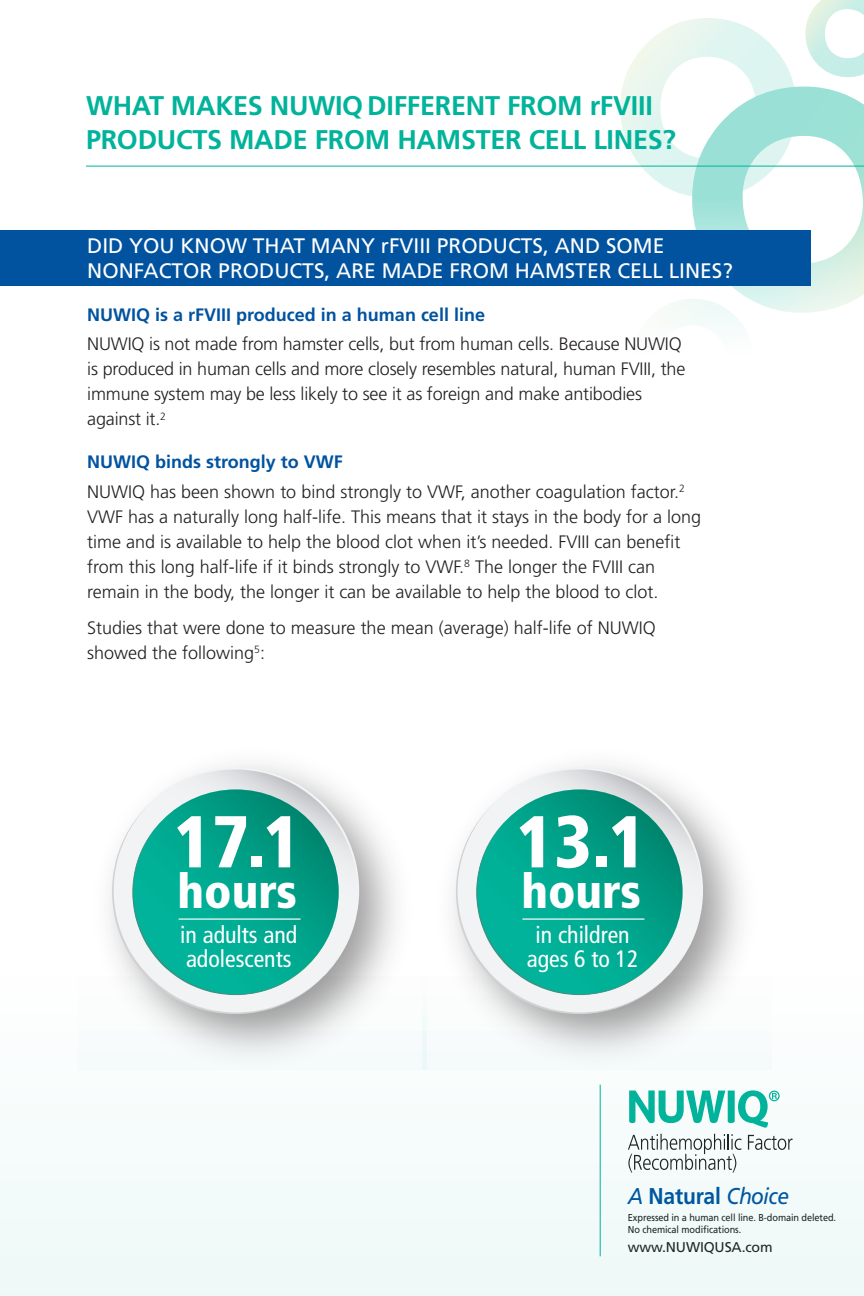
<style>
.page{position:relative;width:864px;height:1296px;background:#fff}
.page>*{position:absolute;margin:0;border:0;box-sizing:border-box;transform-origin:0 0}
.t1{font:900 condensed 73.2px "Frutiger LT Std";color:#fff}
.t2{font:900 condensed 48px "Frutiger LT Std";color:#fff}
.Top_Page_Headline{font:700 27px/34px "Frutiger LT Std";letter-spacing:-.01em;color:#00b39a}
.t3{font:condensed 23.8px/23.8px "Frutiger LT Std";color:#fff}
.t4{font:italic 22.8px "Frutiger LT Std";letter-spacing:-.03em;color:#0153a0;scale:.92 1}
.Subhead{font:21px/25px "Frutiger LT Std";color:#fff}
.Body_Copy{font:300 18px/25px "Frutiger LT Std";color:#231f20}
.Body_Copy-2{font:700 18px "Frutiger LT Std";color:#0153a0}
.t5{font:14.2px "Frutiger LT Std";letter-spacing:-.01em;color:#231f20}
.t6{font:10px/11.6px "Frutiger LT Std";letter-spacing:-.01em;color:#231f20;scale:.92 1}
.s1{font-weight:700;font-style:normal}
</style>
<div class="page">
<hr style="left:86px;top:166px;width:778px;height:1px;background:#00b39a">
<div style="left:0;top:860px;width:864px;height:436px;background:#f4fbfa"></div>
<svg style="left:620px;top:0;width:244px;height:328px"></svg>
<div style="left:0;top:230px;width:810px;height:55px;background:#0153a0"></div>
<img style="left:78px;top:764px;width:344px;height:288px">
<svg style="left:111px;top:767px;width:249px;height:248px"></svg>
<hr style="left:179px;top:918px;width:122px;height:2px;background:#fff">
<img style="left:422px;top:765px;width:349px;height:286px">
<svg style="left:455px;top:767px;width:249px;height:248px"></svg>
<hr style="left:522px;top:918px;width:122px;height:2px;background:#fff">
<p class="Top_Page_Headline" style="left:86px;top:89px;width:592px">WHAT MAKES NUWIQ DIFFERENT FROM rFVIII<br>PRODUCTS MADE FROM HAMSTER CELL LINES?</p>
<p class="Subhead" style="left:87px;top:233px;width:647px">DID YOU KNOW THAT MANY rFVIII PRODUCTS, AND SOME<br>NONFACTOR PRODUCTS, ARE MADE FROM HAMSTER CELL LINES?</p>
<p class="Body_Copy-2" style="left:87px;top:304px;width:399px">NUWIQ is a rFVIII produced in a human cell line</p>
<p class="Body_Copy" style="left:87px;top:332px;width:600px">NUWIQ is not made from hamster cells, but from human cells. Because NUWIQ is produced in human cells and more closely resembles natural, human FVIII, the immune system may be less likely to see it as foreign and make antibodies against it.<sup>2</sup></p>
<p class="Body_Copy-2" style="left:87px;top:452px;width:257px">NUWIQ binds strongly to VWF</p>
<p class="Body_Copy" style="left:87px;top:480px;width:616px">NUWIQ has been shown to bind strongly to VWF, another coagulation factor.<sup>2<br></sup>VWF has a naturally long half-life. This means that it stays in the body for a long time and is available to help the blood clot when it’s needed. FVIII can benefit from this long half-life if it binds strongly to VWF.<sup>8</sup> The longer the FVIII can remain in the body, the longer it can be available to help the blood to clot.</p>
<p class="Body_Copy" style="left:87px;top:616px;width:570px">Studies that were done to measure the mean (average) half-life of NUWIQ showed the following<sup>5</sup>:</p>
<p class="t1" style="left:174px;top:798px;width:129px">17.1</p>
<p class="t2" style="left:177px;top:862px;width:121px">hours</p>
<p class="t3" style="left:180px;top:923px;width:118px">in adults and adolescents</p>
<p class="t1" style="left:516px;top:798px;width:132px">13.1</p>
<p class="t2" style="left:521px;top:862px;width:121px">hours</p>
<p class="t3" style="left:527px;top:923px;width:113px;text-align:center">in children ages 6 to 12</p>
<p class="t4" style="left:628px;top:1183px;width:177px">A <span class="s1">Natural</span> Choice</p>
<p class="t6" style="left:628px;top:1212px;width:228px">Expressed in a human cell line. B-domain deleted.<br>No chemical modifications.</p>
<p class="t5" style="left:628px;top:1239px;width:146px">www.NUWIQUSA.com</p>
</div>
